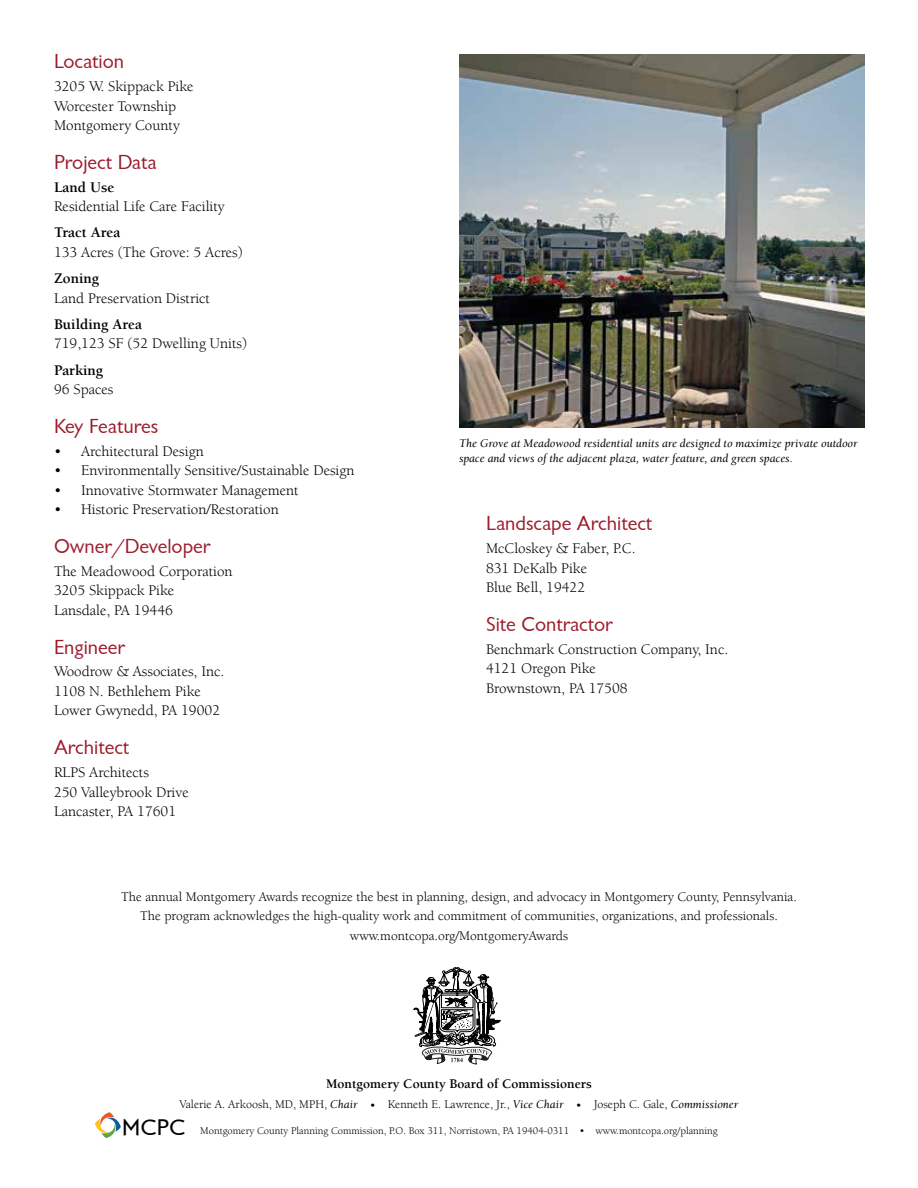
<style>
.page{position:relative;width:918px;height:1188px;background:#fff}
.page>*{position:absolute;margin:0;border:0;box-sizing:border-box;transform-origin:0 0}
.t1{font:22.65px "London Between";color:#000}
.t2{font:21px "Garrison Sans";color:#9c1c2c}
.t3{font:15px/19.5px "Berkeley LT";color:#000}
.t4{font:700 15px "Berkeley LT";color:#000}
.t5{font:13.5px/19.5px "Berkeley LT";color:#000;text-align:center}
.t6{font:700 13.5px "Berkeley LT";color:#000}
.t7{font:italic 12px/15px "Berkeley LT";color:#000}
.t8{font:12px "Berkeley LT";color:#000}
.t9{font:10.5px "Berkeley LT";color:#000}
.s1{font-style:italic}
</style>
<div class="page">
<svg style="left:95px;top:1112px;width:26px;height:26px"></svg>
<svg style="left:413px;top:967px;width:88px;height:97px"></svg>
<img style="left:459px;top:54px;width:405px;height:373px">
<h2 class="t2" style="left:54px;top:50px;width:72px">Location</h2>
<p class="t3" style="left:54px;top:77px;width:141px">3205 W. Skippack Pike<br>Worcester Township<br>Montgomery County</p>
<h2 class="t2" style="left:54px;top:151px;width:104px">Project Data</h2>
<p class="t4" style="left:54px;top:179px;width:62px">Land Use</p>
<p class="t3" style="left:54px;top:197px;width:172px">Residential Life Care Facility</p>
<p class="t4" style="left:54px;top:225px;width:68px">Tract Area</p>
<p class="t3" style="left:54px;top:243px;width:190px">133 Acres (The Grove: 5 Acres)</p>
<p class="t4" style="left:54px;top:271px;width:47px">Zoning</p>
<p class="t3" style="left:54px;top:289px;width:158px">Land Preservation District</p>
<p class="t4" style="left:54px;top:316px;width:90px">Building Area</p>
<p class="t3" style="left:54px;top:334px;width:195px">719,123 SF (52 Dwelling Units)</p>
<p class="t4" style="left:54px;top:362px;width:51px">Parking</p>
<p class="t3" style="left:54px;top:380px;width:61px">96 Spaces</p>
<h2 class="t2" style="left:54px;top:415px;width:106px">Key Features</h2>
<p class="t3" style="left:54px;top:442px;width:151px">• Architectural Design</p>
<p class="t3" style="left:54px;top:461px;width:302px">• Environmentally Sensitive/Sustainable Design</p>
<p class="t3" style="left:54px;top:481px;width:246px">• Innovative Stormwater Management</p>
<p class="t3" style="left:54px;top:500px;width:226px">• Historic Preservation/Restoration</p>
<h2 class="t2" style="left:54px;top:535px;width:158px">Owner/Developer</h2>
<p class="t3" style="left:54px;top:562px;width:180px">The Meadowood Corporation<br>3205 Skippack Pike<br>Lansdale, PA 19446</p>
<h2 class="t2" style="left:54px;top:635px;width:73px">Engineer</h2>
<p class="t3" style="left:54px;top:662px;width:172px">Woodrow &amp; Associates, Inc.<br>1108 N. Bethlehem Pike<br>Lower Gwynedd, PA 19002</p>
<h2 class="t2" style="left:54px;top:736px;width:77px">Architect</h2>
<p class="t3" style="left:54px;top:763px;width:136px">RLPS Architects<br>250 Valleybrook Drive<br>Lancaster, PA 17601</p>
<p class="t7" style="left:459px;top:436px;width:400px">The Grove at Meadowood residential units are designed to maximize private outdoor space and views of the adjacent plaza, water feature, and green spaces.</p>
<h2 class="t2" style="left:486px;top:512px;width:168px">Landscape Architect</h2>
<p class="t3" style="left:486px;top:539px;width:151px">McCloskey &amp; Faber, P.C.<br>831 DeKalb Pike<br>Blue Bell, 19422</p>
<h2 class="t2" style="left:486px;top:613px;width:129px">Site Contractor</h2>
<p class="t3" style="left:486px;top:640px;width:244px">Benchmark Construction Company, Inc.<br>4121 Oregon Pike<br>Brownstown, PA 17508</p>
<p class="t5" style="left:121px;top:887px;width:677px">The annual Montgomery Awards recognize the best in planning, design, and advocacy in Montgomery County, Pennsylvania.<br>The program acknowledges the high-quality work and commitment of communities, organizations, and professionals. www.montcopa.org/MontgomeryAwards</p>
<p class="t6" style="left:326px;top:1077px;width:267px">Montgomery County Board of Commissioners</p>
<p class="t8" style="left:179px;top:1098px;width:561px">Valerie A. Arkoosh, MD, MPH, <span class="s1">Chair</span> • Kenneth E. Lawrence, Jr., <span class="s1">Vice Chair</span> • Joseph C. Gale, <span class="s1">Commissioner</span></p>
<p class="t9" style="left:200px;top:1125px;width:519px">Montgomery County Planning Commission, P.O. Box 311, Norristown, PA 19404-0311 • www.montcopa.org/planning</p>
<h1 class="t1" style="left:122px;top:1113px;width:65px">MCPC</h1>
</div>
